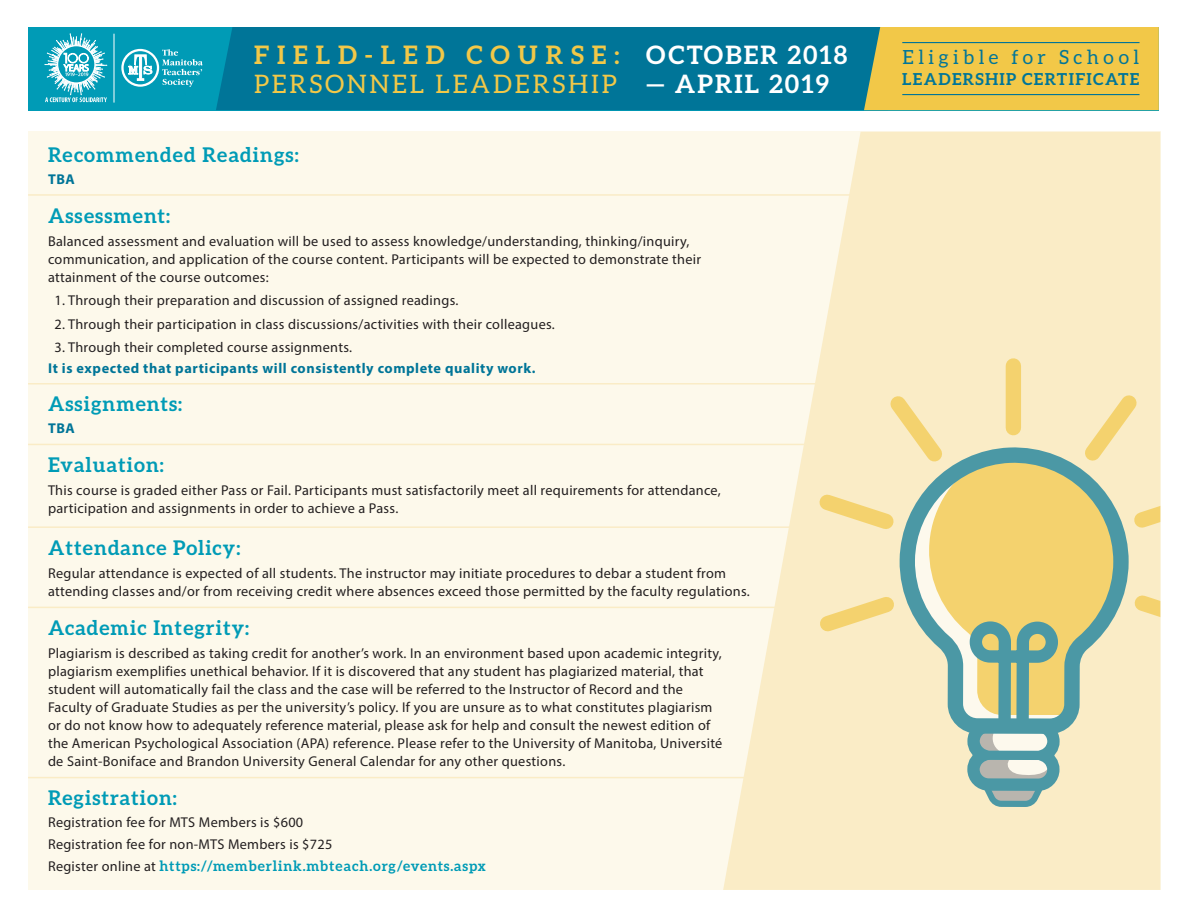
<style>
.page{position:relative;width:1188px;height:918px;background:#fff}
.page>*{position:absolute;margin:0;border:0;box-sizing:border-box;transform-origin:0 0}
.t1{font:25.5px "Aleo";letter-spacing:.11em;color:#f2c848}
.t2{font:700 25.5px "Aleo";letter-spacing:.31em;color:#f2c848}
.t3{font:700 25.35px "Aleo";letter-spacing:.08em;color:#fff}
.Text_Head{font:700 20.25px "Aleo";letter-spacing:.05em;color:#009bb6}
.t4{font:19.5px "Aleo";letter-spacing:.23em;color:#007598}
.t5{font:700 16.5px "Aleo";letter-spacing:.08em;color:#007598}
.Body_Copy{font:14.25px/18px "Myriad Pro";letter-spacing:.02em;color:#231f20}
.Body_Copy-2{font:700 14.25px "Myriad Pro";letter-spacing:.04em;color:#007598}
.Body_Copy-3{font:700 14.25px "Aleo";letter-spacing:.06em;color:#009bb6}
.s1{font-family:"Myriad Pro";font-weight:400;color:#231f20}
</style>
<div class="page">
<div style="left:28px;top:27px;width:1131px;height:83px;background:#009bb6"></div>
<div style="left:216px;top:27px;width:648px;height:83px;background:#007598"></div>
<div style="left:864px;top:27px;width:295px;height:83px;background:#f2c848"></div>
<svg style="left:121px;top:49px;width:82px;height:38px"></svg>
<hr style="left:114px;top:34px;width:1px;height:69px;background:#fff">
<svg style="left:44px;top:33px;width:63px;height:69px"></svg>
<hr style="left:902px;top:42px;width:238px;height:1px;background:#007598">
<hr style="left:902px;top:94px;width:238px;height:1px;background:#007598">
<div style="left:28px;top:132px;width:1132px;height:758px;background:#fdf9eb"></div>
<hr style="left:28px;top:194px;width:1112px;height:2px;background:#faecc6">
<hr style="left:28px;top:383px;width:1112px;height:2px;background:#faecc6">
<hr style="left:28px;top:444px;width:1112px;height:1px;background:#faecc6">
<hr style="left:28px;top:526px;width:1112px;height:2px;background:#faecc6">
<hr style="left:28px;top:607px;width:1112px;height:1px;background:#faecc6">
<hr style="left:28px;top:777px;width:1112px;height:1px;background:#faecc6">
<svg style="left:723px;top:132px;width:437px;height:758px;fill:#faecc6"></svg>
<svg style="left:892px;top:643px;width:244px;height:165px;background:#eee6c3"></svg>
<svg style="left:907px;top:643px;width:162px;height:164px;background:#bccbb1"></svg>
<svg style="left:818px;top:357px;width:342px;height:286px;background:#e7dba6"></svg>
<h1 class="t2" style="left:254px;top:40px;width:367px">FIELD-LED COURSE:</h1>
<h1 class="t1" style="left:254px;top:69px;width:364px">PERSONNEL LEADERSHIP</h1>
<p class="Text_Head" style="left:48px;top:143px;width:252px">Recommended Readings:</p>
<p class="Body_Copy-2" style="left:48px;top:170px;width:28px">TBA</p>
<h2 class="t3" style="left:646px;top:40px;width:203px">OCTOBER 2018</h2>
<h2 class="t3" style="left:646px;top:69px;width:184px">— APRIL 2019</h2>
<p class="Text_Head" style="left:48px;top:204px;width:124px">Assessment:</p>
<p class="Body_Copy" style="left:48px;top:232px;width:655px">Balanced assessment and evaluation will be used to assess knowledge/understanding, thinking/inquiry, communication, and application of the course content. Participants will be expected to demonstrate their attainment of the course outcomes:</p>
<p class="Body_Copy" style="left:55px;top:291px;width:405px">1. Through their preparation and discussion of assigned readings.</p>
<p class="Body_Copy" style="left:55px;top:315px;width:502px">2. Through their participation in class discussions/activities with their colleagues.</p>
<p class="Body_Copy" style="left:55px;top:338px;width:299px">3. Through their completed course assignments.</p>
<p class="Body_Copy-2" style="left:48px;top:358px;width:489px">It is expected that participants will consistently complete quality work.</p>
<p class="Text_Head" style="left:48px;top:392px;width:136px">Assignments:</p>
<p class="Body_Copy-2" style="left:48px;top:419px;width:28px">TBA</p>
<p class="Text_Head" style="left:48px;top:453px;width:117px">Evaluation:</p>
<p class="Body_Copy" style="left:48px;top:481px;width:674px">This course is graded either Pass or Fail. Participants must satisfactorily meet all requirements for attendance, participation and assignments in order to achieve a Pass.</p>
<p class="Text_Head" style="left:48px;top:536px;width:194px">Attendance Policy:</p>
<p class="Body_Copy" style="left:48px;top:564px;width:703px">Regular attendance is expected of all students. The instructor may initiate procedures to debar a student from attending classes and/or from receiving credit where absences exceed those permitted by the faculty regulations.</p>
<p class="Text_Head" style="left:48px;top:616px;width:203px">Academic Integrity:</p>
<p class="Body_Copy" style="left:48px;top:644px;width:676px">Plagiarism is described as taking credit for another’s work. In an environment based upon academic integrity, plagiarism exemplifies unethical behavior. If it is discovered that any student has plagiarized material, that student will automatically fail the class and the case will be referred to the Instructor of Record and the Faculty of Graduate Studies as per the university’s policy. If you are unsure as to what constitutes plagiarism or do not know how to adequately reference material, please ask for help and consult the newest edition of the American Psychological Association (APA) reference. Please refer to the University of Manitoba, Université de Saint-Boniface and Brandon University General Calendar for any other questions.</p>
<p class="Text_Head" style="left:48px;top:786px;width:130px">Registration:</p>
<p class="Body_Copy" style="left:48px;top:813px;width:257px">Registration fee for MTS Members is $600</p>
<p class="Body_Copy" style="left:48px;top:835px;width:286px">Registration fee for non-MTS Members is $725</p>
<p class="Body_Copy-3" style="left:48px;top:857px;width:439px"><span class="s1">Register online at</span> https://memberlink.mbteach.org/events.aspx</p>
<h3 class="t4" style="left:903px;top:46px;width:238px">Eligible for School</h3>
<p class="t5" style="left:902px;top:70px;width:239px">LEADERSHIP CERTIFICATE</p>
</div>
